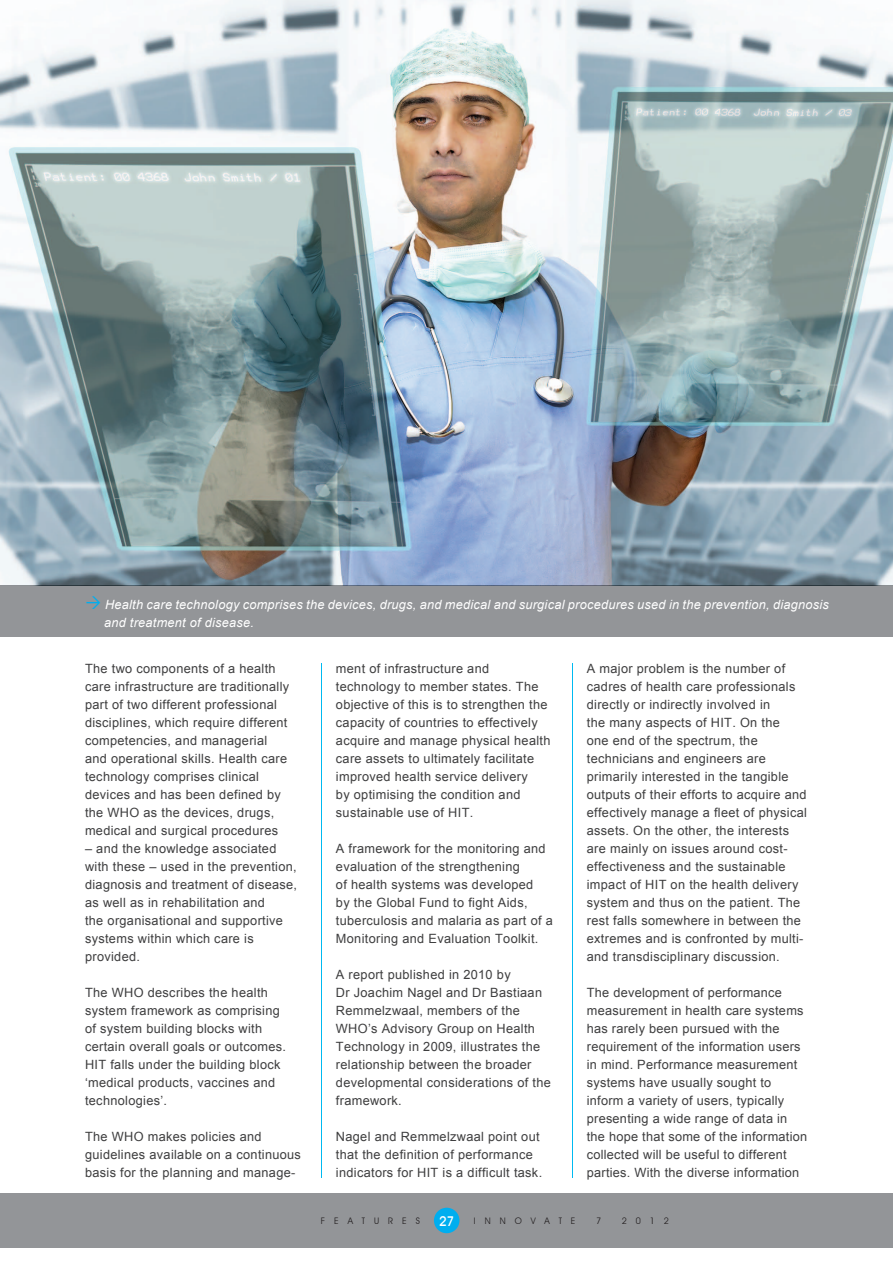
<style>
.page{position:relative;width:893px;height:1263px;background:#fff}
.page>*{position:absolute;margin:0;border:0;box-sizing:border-box;transform-origin:0 0}
.t1{font:500 13.5px "Avant Garde IT Cby BT";color:#fff}
.t2{font:12.75px/18px "Arial";letter-spacing:.025em;color:#3e3e3f}
.t3{font:italic 12.75px/18px "Arial";letter-spacing:.02em;color:#fff}
.t4{font:9px "Avant Garde IT Cby BT";letter-spacing:1em;color:#231f20}
</style>
<div class="page">
<div style="left:0;top:1194px;width:893px;height:54px;background:#939598"></div>
<div style="left:434px;top:1208px;width:25px;height:25px;background:#00aeef;border-radius:50%"></div>
<img style="left:0;top:0;width:893px;height:586px">
<div style="left:0;top:586px;width:893px;height:51px;background:#939598"></div>
<hr style="left:321px;top:664px;width:1px;height:514px;background:#00baf1">
<hr style="left:573px;top:664px;width:1px;height:514px;background:#00baf1">
<p class="t3" style="left:104px;top:596px;width:726px">Health care technology comprises the devices, drugs, and medical and surgical procedures used in the prevention, diagnosis and treatment of disease.</p>
<p class="t2" style="left:85px;top:660px;width:206px">The two components of a health care infrastructure are traditionally part of two different professional disciplines, which require different competencies, and managerial and operational skills. Health care technology comprises clinical devices and has been defined by the WHO as the devices, drugs, medical and surgical procedures</p>
<p class="t2" style="left:85px;top:840px;width:214px">– and the knowledge associated with these – used in the prevention, diagnosis and treatment of disease, as well as in rehabilitation and<br>the organisational and supportive systems within which care is provided.</p>
<p class="t2" style="left:85px;top:984px;width:203px">The WHO describes the health system framework as comprising of system building blocks with certain overall goals or outcomes.<br>HIT falls under the building block ‘medical products, vaccines and technologies’.</p>
<p class="t2" style="left:85px;top:1128px;width:217px">The WHO makes policies and guidelines available on a continuous basis for the planning and manage-</p>
<p class="t2" style="left:336px;top:660px;width:216px">ment of infrastructure and technology to member states. The objective of this is to strengthen the capacity of countries to effectively acquire and manage physical health care assets to ultimately facilitate improved health service delivery<br>by optimising the condition and sustainable use of HIT.</p>
<p class="t2" style="left:336px;top:840px;width:218px">A framework for the monitoring and evaluation of the strengthening<br>of health systems was developed<br>by the Global Fund to fight Aids, tuberculosis and malaria as part of a Monitoring and Evaluation Toolkit.</p>
<p class="t2" style="left:336px;top:966px;width:216px">A report published in 2010 by<br>Dr Joachim Nagel and Dr Bastiaan<br>Remmelzwaal, members of the<br>WHO’s Advisory Group on Health<br>Technology in 2009, illustrates the relationship between the broader developmental considerations of the framework.</p>
<p class="t2" style="left:336px;top:1128px;width:208px">Nagel and Remmelzwaal point out that the definition of performance indicators for HIT is a difficult task.</p>
<p class="t2" style="left:587px;top:660px;width:222px">A major problem is the number of cadres of health care professionals directly or indirectly involved in<br>the many aspects of HIT. On the<br>one end of the spectrum, the technicians and engineers are primarily interested in the tangible outputs of their efforts to acquire and effectively manage a fleet of physical assets. On the other, the interests are mainly on issues around cost&shy;effectiveness and the sustainable impact of HIT on the health delivery system and thus on the patient. The rest falls somewhere in between the extremes and is confronted by multi&shy;and transdisciplinary discussion.</p>
<p class="t2" style="left:587px;top:984px;width:222px">The development of performance measurement in health care systems has rarely been pursued with the requirement of the information users in mind. Performance measurement systems have usually sought to inform a variety of users, typically presenting a wide range of data in the hope that some of the information collected will be useful to different parties. With the diverse information</p>
<p class="t4" style="left:321px;top:1215px;width:101px">FEATURES</p>
<p class="t1" style="left:439px;top:1213px;width:17px">27</p>
<p class="t4" style="left:474px;top:1215px;width:103px">INNOVATE</p>
<p class="t4" style="left:596px;top:1215px;width:7px">7</p>
<p class="t4" style="left:622px;top:1215px;width:49px">2012</p>
</div>
